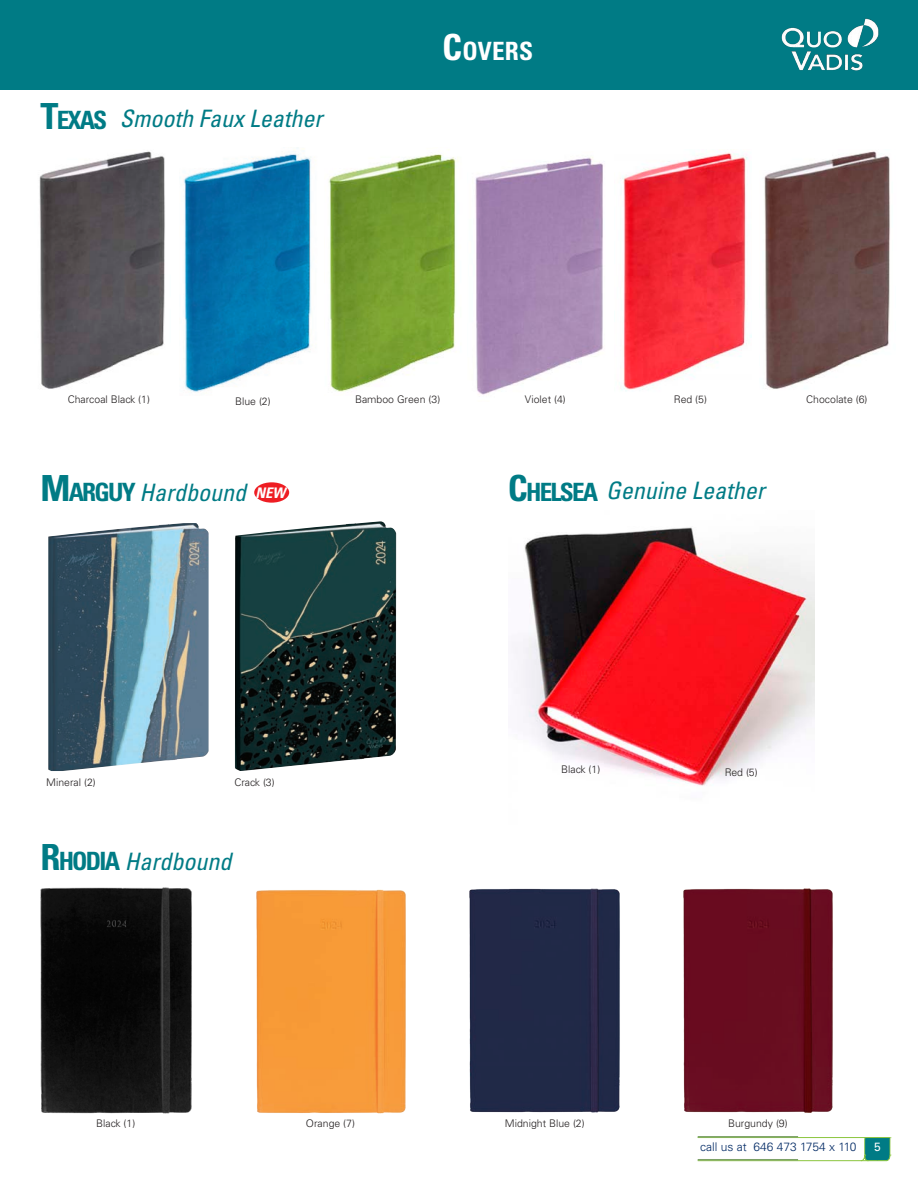
<style>
.page{position:relative;width:918px;height:1188px;background:#fff}
.page>*{position:absolute;margin:0;border:0;box-sizing:border-box;transform-origin:0 0}
._1__category_Horizon{font:700 condensed 25.2px "Univers LT Std";letter-spacing:.005em;color:#fff}
._3__style{font:700 condensed 25.2px "Univers LT Std";color:#007b85}
._3__style-2{font:italic condensed 24px "Univers LT Std";color:#007b85}
.t1{font:italic 700 condensed 14.55px "Univers LT Std";color:#fff}
.t2{font:300 12px "Univers LT Std";color:#002964}
.t3{font:12px "Univers LT Std";color:#fff}
.color{font:300 10.5px "Univers LT Std";color:#231f20}
.s1{font-size:36px}
.s2{font-weight:700;font-style:normal;font-size:36px}
.s3{font-weight:700;font-style:normal;font-size:25.2px}
</style>
<div class="page">
<hr style="left:698px;top:1137px;width:192px;height:1px;background:#8bc63e">
<hr style="left:698px;top:1160px;width:171px;height:1px;background:#8bc63e">
<hr style="left:698px;top:1136px;width:100px;height:2px;background:#7da167">
<hr style="left:698px;top:1159px;width:100px;height:1px;background:#7da167">
<svg style="left:862px;top:1138px;width:29px;height:23px"></svg>
<img style="left:475px;top:157px;width:128px;height:238px">
<img style="left:39px;top:151px;width:126px;height:238px">
<img style="left:764px;top:151px;width:126px;height:238px">
<img style="left:329px;top:154px;width:129px;height:238px">
<img style="left:183px;top:148px;width:128px;height:244px">
<img style="left:621px;top:152px;width:130px;height:239px">
<img style="left:512px;top:527px;width:303px;height:259px">
<div style="left:0;top:0;width:918px;height:90px;background:#007b85"></div>
<img style="left:781px;top:18px;width:98px;height:53px">
<img style="left:683px;top:888px;width:150px;height:225px">
<img style="left:469px;top:888px;width:151px;height:225px">
<img style="left:256px;top:889px;width:150px;height:225px">
<img style="left:40px;top:887px;width:152px;height:227px">
<img style="left:235px;top:521px;width:161px;height:250px">
<img style="left:48px;top:523px;width:161px;height:248px">
<div style="left:254px;top:482px;width:35px;height:21px;background:#ee1d23;border-radius:50%"></div>
<p class="_3__style" style="left:40px;top:104px;width:68px"><span class="s1">T</span>EXAS</p>
<p class="_3__style-2" style="left:120px;top:103px;width:204px">Smooth Faux Leather</p>
<p class="_1__category_Horizon" style="left:442px;top:36px;width:93px"><span class="s1">C</span>OVERS</p>
<p class="color" style="left:68px;top:393px;width:84px">Charcoal Black (1)</p>
<p class="color" style="left:355px;top:393px;width:86px">Bamboo Green (3)</p>
<p class="color" style="left:525px;top:393px;width:42px">Violet (4)</p>
<p class="color" style="left:235px;top:395px;width:37px">Blue (2)</p>
<p class="color" style="left:674px;top:393px;width:35px">Red (5)</p>
<p class="color" style="left:806px;top:393px;width:63px">Chocolate (6)</p>
<p class="_3__style-2" style="left:40px;top:477px;width:207px"><span class="s2">M</span><span class="s3">ARGUY</span> Hardbound</p>
<p class="_3__style-2" style="left:508px;top:476px;width:258px"><span class="s2">C</span><span class="s3">HELSEA</span> Genuine Leather</p>
<p class="t1" style="left:256px;top:483px;width:31px">NEW</p>
<p class="color" style="left:46px;top:776px;width:51px">Mineral (2)</p>
<p class="color" style="left:234px;top:776px;width:42px">Crack (3)</p>
<p class="_3__style-2" style="left:40px;top:846px;width:193px"><span class="s2">R</span><span class="s3">HODIA</span> Hardbound</p>
<p class="color" style="left:96px;top:1117px;width:41px">Black (1)</p>
<p class="color" style="left:306px;top:1117px;width:51px">Orange (7)</p>
<p class="color" style="left:561px;top:763px;width:41px">Black (1)</p>
<p class="color" style="left:725px;top:766px;width:35px">Red (5)</p>
<p class="color" style="left:505px;top:1117px;width:81px">Midnight Blue (2)</p>
<p class="color" style="left:728px;top:1117px;width:61px">Burgundy (9)</p>
<p class="t2" style="left:700px;top:1140px;width:158px">call us at 646 473 1754 x 110</p>
<p class="t3" style="left:874px;top:1140px;width:8px">5</p>
</div>
